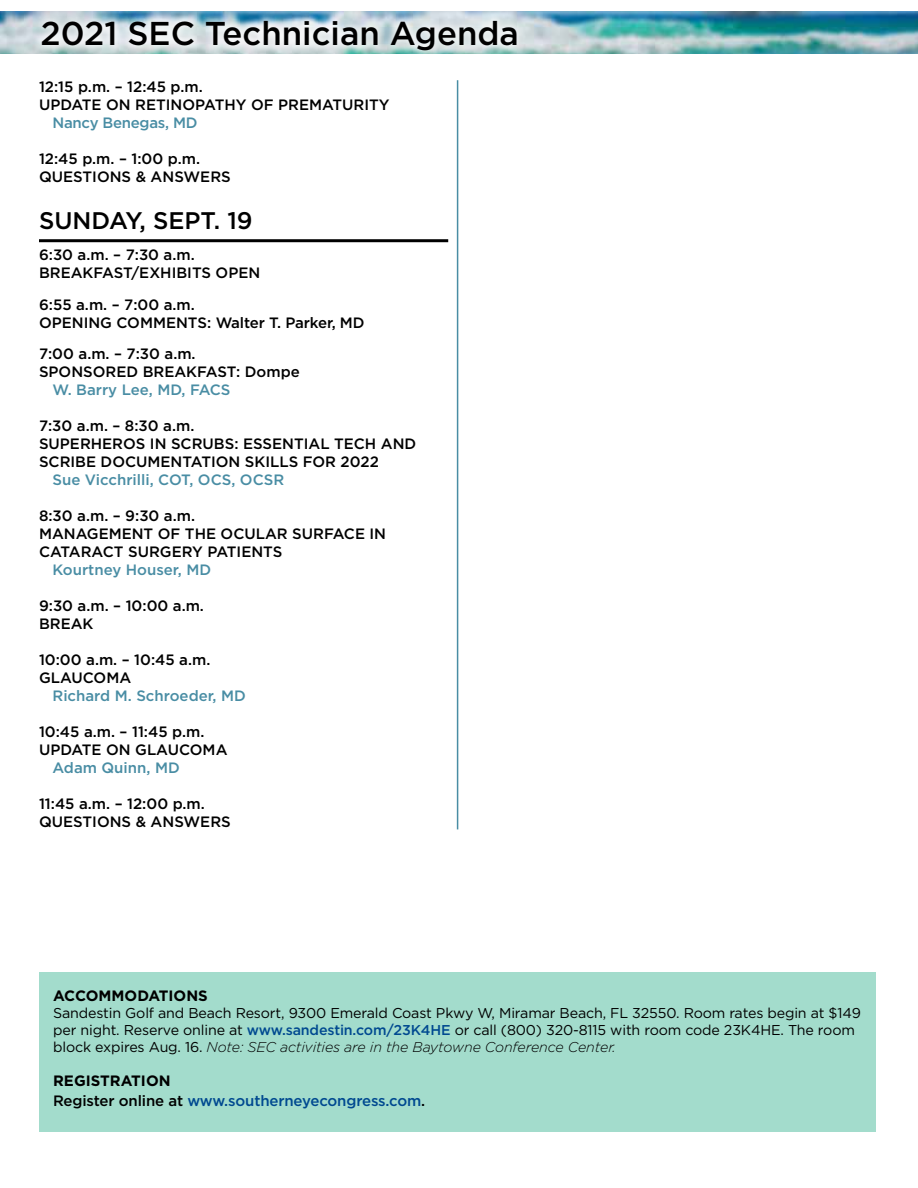
<style>
.page{position:relative;width:918px;height:1188px;background:#fff}
.page>*{position:absolute;margin:0;border:0;box-sizing:border-box;transform-origin:0 0}
.t1{font:500 33px "Gotham";color:#000}
.t2{font:500 24px "Gotham";color:#000}
.t3{font:500 15px/18px "Gotham";color:#000}
.t4{font:500 15px "Gotham";color:#498da4}
.t5{font:500 15px/19.8px "Gotham";letter-spacing:-.01em;color:#004990}
.t6{font:500 15px "Gotham";letter-spacing:-.02em;color:#498da4}
.t7{font:700 15px "Gotham";color:#000}
.t8{font:14.25px/17.1px "Gotham";letter-spacing:-.01em;color:#000}
.s1{font-weight:500;color:#004990}
.s2{font-weight:300;font-style:italic}
.s3{font-weight:700;color:#000}
.s4{color:#000}
</style>
<div class="page">
<img style="left:0;top:12px;width:918px;height:42px">
<div style="left:33px;top:11px;width:493px;height:49px;background:#fff;opacity:.75"></div>
<hr style="left:457px;top:80px;width:1px;height:749px;background:#498da4">
<hr style="left:39px;top:239px;width:409px;height:3px;background:#000">
<div style="left:39px;top:972px;width:836px;height:160px;background:#a3dccc"></div>
<h1 class="t1" style="left:40px;top:11px;width:480px">2021 SEC Technician Agenda</h1>
<p class="t3" style="left:39px;top:77px;width:352px">12:15 p.m. – 12:45 p.m.<br>UPDATE ON RETINOPATHY OF PREMATURITY</p>
<p class="t6" style="left:52px;top:113px;width:146px">Nancy Benegas, MD</p>
<p class="t3" style="left:39px;top:149px;width:193px">12:45 p.m. – 1:00 p.m.<br>QUESTIONS &amp; ANSWERS</p>
<h2 class="t2" style="left:39px;top:205px;width:215px">SUNDAY, SEPT. 19</h2>
<p class="t3" style="left:39px;top:246px;width:223px">6:30 a.m. – 7:30 a.m.<br>BREAKFAST/EXHIBITS OPEN</p>
<p class="t3" style="left:39px;top:295px;width:327px">6:55 a.m. – 7:00 a.m.<br>OPENING COMMENTS: Walter T. Parker, MD</p>
<p class="t3" style="left:39px;top:345px;width:262px">7:00 a.m. – 7:30 a.m.<br>SPONSORED BREAKFAST: Dompe</p>
<p class="t4" style="left:52px;top:380px;width:180px">W. Barry Lee, MD, FACS</p>
<p class="t3" style="left:39px;top:417px;width:379px">7:30 a.m. – 8:30 a.m.<br>SUPERHEROS IN SCRUBS: ESSENTIAL TECH AND<br>SCRIBE DOCUMENTATION SKILLS FOR 2022</p>
<p class="t4" style="left:52px;top:470px;width:233px">Sue Vicchrilli, COT, OCS, OCSR</p>
<p class="t3" style="left:39px;top:507px;width:349px">8:30 a.m. – 9:30 a.m.<br>MANAGEMENT OF THE OCULAR SURFACE IN<br>CATARACT SURGERY PATIENTS</p>
<p class="t4" style="left:52px;top:560px;width:160px">Kourtney Houser, MD</p>
<p class="t3" style="left:39px;top:597px;width:167px">9:30 a.m. – 10:00 a.m.<br>BREAK</p>
<p class="t3" style="left:39px;top:651px;width:173px">10:00 a.m. – 10:45 a.m.<br>GLAUCOMA</p>
<p class="t4" style="left:52px;top:686px;width:195px">Richard M. Schroeder, MD</p>
<p class="t3" style="left:39px;top:723px;width:190px">10:45 a.m. – 11:45 p.m.<br>UPDATE ON GLAUCOMA</p>
<p class="t4" style="left:52px;top:758px;width:129px">Adam Quinn, MD</p>
<p class="t3" style="left:39px;top:795px;width:193px">11:45 a.m. – 12:00 p.m.<br>QUESTIONS &amp; ANSWERS</p>
<p class="t7" style="left:53px;top:986px;width:156px">ACCOMMODATIONS</p>
<p class="t8" style="left:53px;top:1004px;width:809px">Sandestin Golf and Beach Resort, 9300 Emerald Coast Pkwy W, Miramar Beach, FL 32550. Room rates begin at $149 per night. Reserve online at <span class="s1">www.sandestin.com/23K4HE</span> or call (800) 320-8115 with room code 23K4HE. The room block expires Aug. 16. <span class="s2">Note: SEC activities are in the Baytowne Conference Center.</span></p>
<p class="t5" style="left:53px;top:1070px;width:374px"><span class="s3">REGISTRATION<br></span><span class="s4">Register online at</span> www.southerneyecongress.com<span class="s4">.</span></p>
</div>
